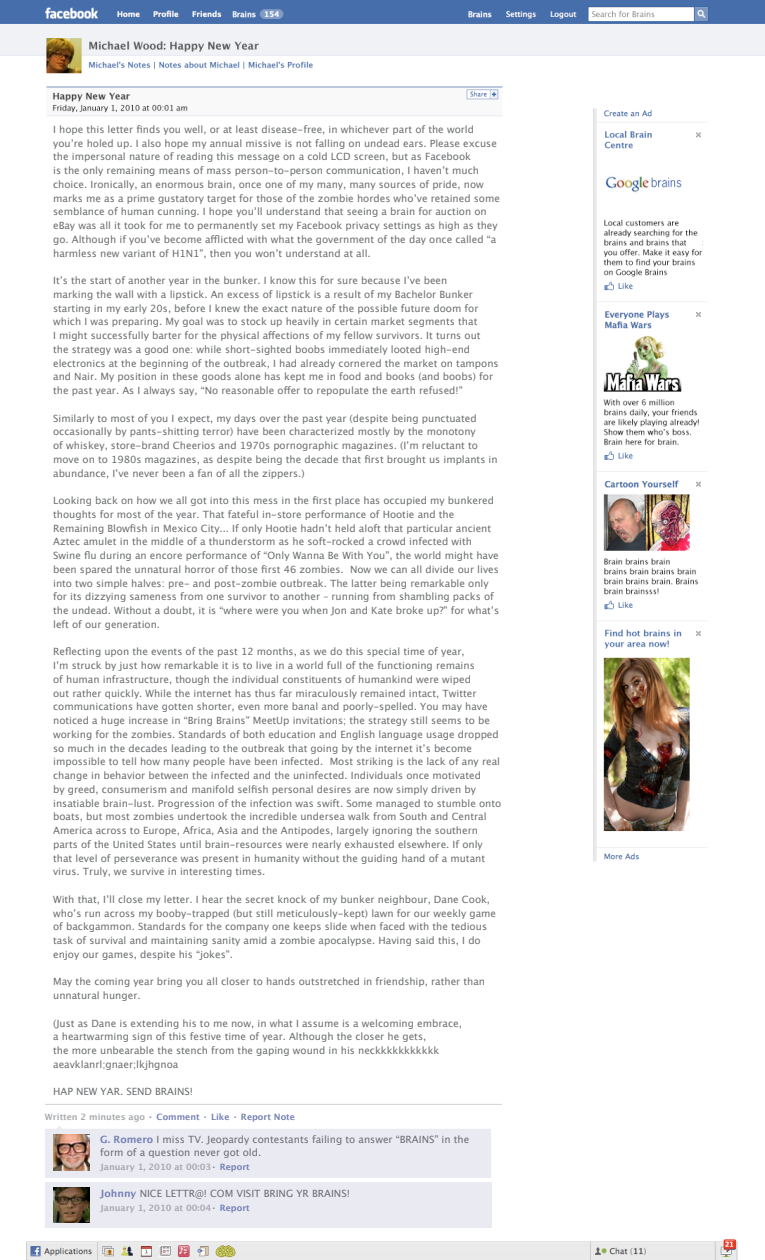
<style>
.page{position:relative;width:765px;height:1260px;background:#fff}
.page>*{position:absolute;margin:0;border:0;box-sizing:border-box;transform-origin:0 0}
.t1{font:10px/13.8px "Lucida Grande";color:#6d6f71}
.t2{font:700 8.75px "Lucida Grande";color:#a7a9ac}
.t3{font:700 8.75px "Lucida Grande";color:#747fb3}
.s1{color:#a7a9ac}
.s2{font-weight:700;color:#747fb3}
.s3{color:#747fb3}
</style>
<div class="page">
<img style="left:0;top:0;width:765px;height:862px">
<img style="left:26px;top:1239px;width:712px;height:21px">
<div style="left:45px;top:1126px;width:446px;height:52px;background:#eaeaf3"></div>
<hr style="left:45px;top:1104px;width:457px;height:1px;background:#d1d3d4">
<div style="left:45px;top:1182px;width:446px;height:45px;background:#eaeaf3"></div>
<img style="left:54px;top:1135px;width:35px;height:35px">
<img style="left:54px;top:1187px;width:35px;height:35px">
<p class="t1" style="left:53px;top:123px;width:448px">I hope this letter finds you well, or at least disease-free, in whichever part of the world you’re holed up. I also hope my annual missive is not falling on undead ears. Please excuse the impersonal nature of reading this message on a cold LCD screen, but as Facebook<br>is the only remaining means of mass person-to-person communication, I haven’t much choice. Ironically, an enormous brain, once one of my many, many sources of pride, now marks me as a prime gustatory target for those of the zombie hordes who’ve retained some semblance of human cunning. I hope you’ll understand that seeing a brain for auction on eBay was all it took for me to permanently set my Facebook privacy settings as high as they go. Although if you’ve become afflicted with what the government of the day once called “a harmless new variant of H1N1”, then you won’t understand at all.</p>
<p class="t1" style="left:53px;top:274px;width:447px">It’s the start of another year in the bunker. I know this for sure because I’ve been<br>marking the wall with a lipstick. An excess of lipstick is a result of my Bachelor Bunker starting in my early 20s, before I knew the exact nature of the possible future doom for which I was preparing. My goal was to stock up heavily in certain market segments that<br>I might successfully barter for the physical affections of my fellow survivors. It turns out the strategy was a good one: while short-sighted boobs immediately looted high-end electronics at the beginning of the outbreak, I had already cornered the market on tampons and Nair. My position in these goods alone has kept me in food and books (and boobs) for the past year. As I always say, “No reasonable offer to repopulate the earth refused!”</p>
<p class="t1" style="left:53px;top:411px;width:446px">Similarly to most of you I expect, my days over the past year (despite being punctuated occasionally by pants-shitting terror) have been characterized mostly by the monotony<br>of whiskey, store-brand Cheerios and 1970s pornographic magazines. (I’m reluctant to move on to 1980s magazines, as despite being the decade that first brought us implants in abundance, I’ve never been a fan of all the zippers.)</p>
<p class="t1" style="left:53px;top:494px;width:448px">Looking back on how we all got into this mess in the first place has occupied my bunkered thoughts for most of the year. That fateful in-store performance of Hootie and the Remaining Blowfish in Mexico City... If only Hootie hadn’t held aloft that particular ancient Aztec amulet in the middle of a thunderstorm as he soft-rocked a crowd infected with Swine flu during an encore performance of “Only Wanna Be With You”, the world might have been spared the unnatural horror of those first 46 zombies. Now we can all divide our lives into two simple halves: pre- and post-zombie outbreak. The latter being remarkable only for its dizzying sameness from one survivor to another – running from shambling packs of the undead. Without a doubt, it is “where were you when Jon and Kate broke up?” for what’s left of our generation.</p>
<p class="t1" style="left:53px;top:645px;width:450px">Reflecting upon the events of the past 12 months, as we do this special time of year,<br>I’m struck by just how remarkable it is to live in a world full of the functioning remains<br>of human infrastructure, though the individual constituents of humankind were wiped<br>out rather quickly. While the internet has thus far miraculously remained intact, Twitter communications have gotten shorter, even more banal and poorly-spelled. You may have noticed a huge increase in “Bring Brains” MeetUp invitations; the strategy still seems to be working for the zombies. Standards of both education and English language usage dropped so much in the decades leading to the outbreak that going by the internet it’s become impossible to tell how many people have been infected. Most striking is the lack of any real change in behavior between the infected and the uninfected. Individuals once motivated<br>by greed, consumerism and manifold selfish personal desires are now simply driven by insatiable brain-lust. Progression of the infection was swift. Some managed to stumble onto boats, but most zombies undertook the incredible undersea walk from South and Central America across to Europe, Africa, Asia and the Antipodes, largely ignoring the southern parts of the United States until brain-resources were nearly exhausted elsewhere. If only that level of perseverance was present in humanity without the guiding hand of a mutant virus. Truly, we survive in interesting times.</p>
<p class="t1" style="left:53px;top:893px;width:444px">With that, I’ll close my letter. I hear the secret knock of my bunker neighbour, Dane Cook, who’s run across my booby-trapped (but still meticulously-kept) lawn for our weekly game of backgammon. Standards for the company one keeps slide when faced with the tedious task of survival and maintaining sanity amid a zombie apocalypse. Having said this, I do enjoy our games, despite his “jokes”.</p>
<p class="t1" style="left:53px;top:975px;width:434px">May the coming year bring you all closer to hands outstretched in friendship, rather than unnatural hunger.</p>
<p class="t1" style="left:53px;top:1016px;width:410px">(Just as Dane is extending his to me now, in what I assume is a welcoming embrace, a heartwarming sign of this festive time of year. Although the closer he gets,<br>the more unbearable the stench from the gaping wound in his neckkkkkkkkkkk aeavklanrl;gnaer;lkjhgnoa</p>
<p class="t1" style="left:53px;top:1085px;width:141px">HAP NEW YAR. SEND BRAINS!</p>
<p class="t3" style="left:45px;top:1112px;width:251px"><span class="s1">Written 2 minutes ago</span> · Comment · Like · Report Note</p>
<p class="t1" style="left:100px;top:1132px;width:371px"><span class="s2">G. Romero</span> I miss TV. Jeopardy contestants failing to answer “BRAINS” in the form of a question never got old.</p>
<p class="t2" style="left:100px;top:1162px;width:151px">January 1, 2010 at 00:03<span class="s3">· Report</span></p>
<p class="t1" style="left:100px;top:1187px;width:251px"><span class="s2">Johnny</span> NICE LETTR@! COM VISIT BRING YR BRAINS!</p>
<p class="t2" style="left:100px;top:1203px;width:151px">January 1, 2010 at 00:04<span class="s3">· Report</span></p>
</div>
